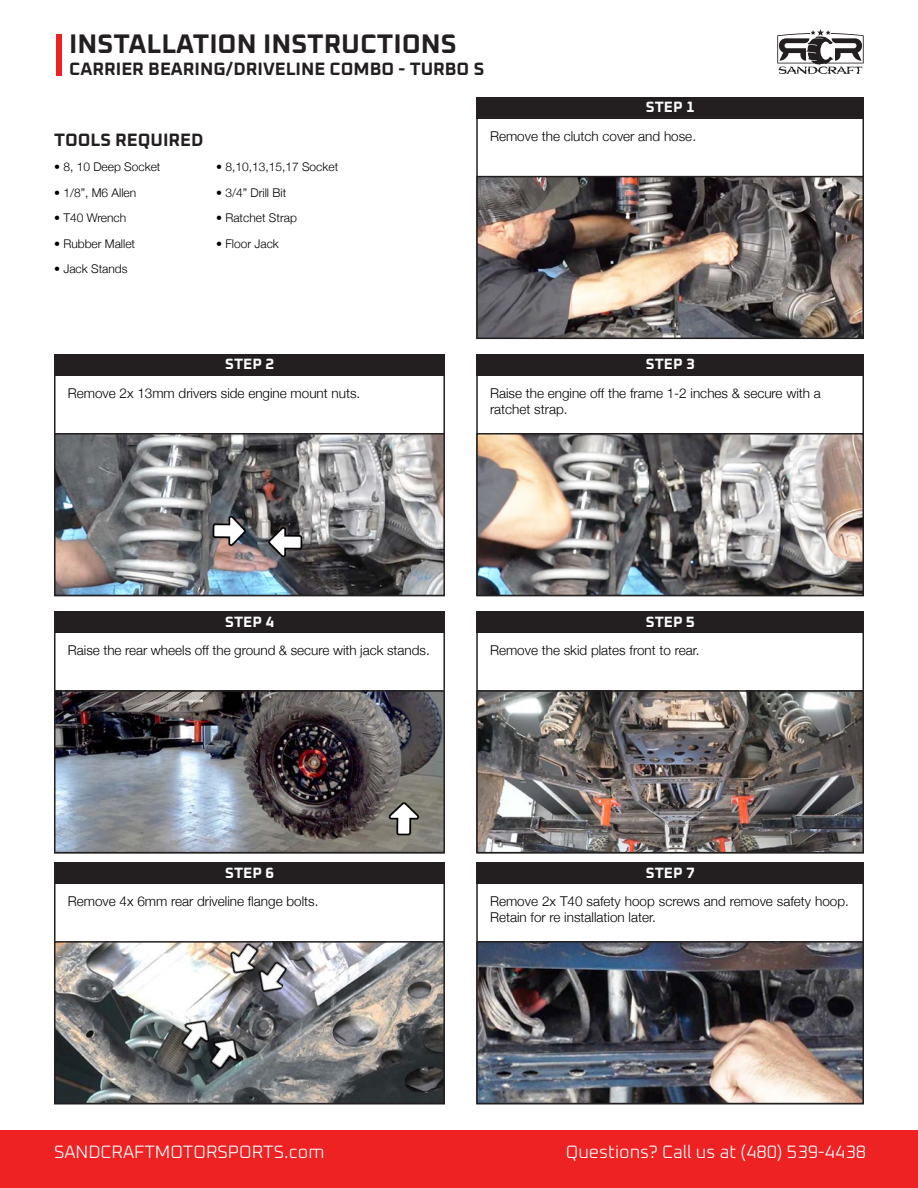
<style>
.page{position:relative;width:918px;height:1188px;background:#fff}
.page>*{position:absolute;margin:0;border:0;box-sizing:border-box;transform-origin:0 0}
.t1{font:700 27px "Oxanium";color:#231f20}
.Copy_-_Main_-_White{font:300 18px "Oxanium";color:#fff}
.t2{font:700 18px "Oxanium";color:#231f20}
.t3{font:700 15px "Oxanium";color:#fff}
.Copy_-_Main_-_White-2{font:300 13.5px/16.2px "Helvetica Neue";color:#000}
.Copy_-_Main_-_White-3{font:300 12px "Helvetica Neue";color:#000}
</style>
<div class="page">
<div style="left:56px;top:34px;width:5px;height:41px;background:#ee2123"></div>
<svg style="left:777px;top:29px;width:87px;height:45px"></svg>
<div style="left:0;top:1131px;width:918px;height:57px;background:#ee2123"></div>
<div style="left:476px;top:97px;width:388px;height:21px;background:#231f20"></div>
<div style="left:54px;top:354px;width:391px;height:22px;background:#231f20"></div>
<div style="left:476px;top:354px;width:388px;height:22px;background:#231f20"></div>
<div style="left:54px;top:612px;width:391px;height:21px;background:#231f20"></div>
<div style="left:476px;top:612px;width:388px;height:21px;background:#231f20"></div>
<div style="left:54px;top:862px;width:391px;height:22px;background:#231f20"></div>
<div style="left:476px;top:862px;width:388px;height:22px;background:#231f20"></div>
<img style="left:479px;top:179px;width:382px;height:157px">
<div style="left:476px;top:176px;width:388px;height:163px;border:2px solid #231f20"></div>
<img style="left:57px;top:436px;width:385px;height:157px">
<div style="left:54px;top:433px;width:391px;height:163px;border:2px solid #231f20"></div>
<img style="left:479px;top:436px;width:382px;height:157px">
<div style="left:476px;top:433px;width:388px;height:163px;border:2px solid #231f20"></div>
<img style="left:57px;top:693px;width:385px;height:157px">
<div style="left:54px;top:690px;width:391px;height:163px;border:2px solid #231f20"></div>
<img style="left:479px;top:693px;width:382px;height:157px">
<div style="left:476px;top:690px;width:388px;height:163px;border:2px solid #231f20"></div>
<img style="left:57px;top:944px;width:385px;height:157px">
<div style="left:54px;top:941px;width:391px;height:163px;border:2px solid #231f20"></div>
<img style="left:479px;top:944px;width:382px;height:157px">
<div style="left:476px;top:941px;width:388px;height:163px;border:2px solid #231f20"></div>
<img style="left:211px;top:516px;width:36px;height:30px">
<img style="left:268px;top:527px;width:35px;height:30px">
<img style="left:389px;top:801px;width:30px;height:36px">
<img style="left:203px;top:1029px;width:45px;height:46px">
<img style="left:219px;top:941px;width:46px;height:41px">
<img style="left:174px;top:1010px;width:45px;height:47px">
<img style="left:248px;top:954px;width:45px;height:47px">
<p class="t1" style="left:69px;top:26px;width:389px">INSTALLATION INSTRUCTIONS</p>
<p class="t2" style="left:69px;top:57px;width:416px">CARRIER BEARING/DRIVELINE COMBO - TURBO S</p>
<p class="t3" style="left:646px;top:97px;width:50px">STEP 1</p>
<p class="t2" style="left:54px;top:128px;width:151px">TOOLS REQUIRED</p>
<p class="Copy_-_Main_-_White-3" style="left:54px;top:157px;width:108px">• 8, 10 Deep Socket</p>
<p class="Copy_-_Main_-_White-3" style="left:216px;top:157px;width:124px">• 8,10,13,15,17 Socket</p>
<p class="Copy_-_Main_-_White-3" style="left:54px;top:183px;width:84px">• 1/8”, M6 Allen</p>
<p class="Copy_-_Main_-_White-3" style="left:216px;top:183px;width:72px">• 3/4” Drill Bit</p>
<p class="Copy_-_Main_-_White-3" style="left:54px;top:208px;width:74px">• T40 Wrench</p>
<p class="Copy_-_Main_-_White-3" style="left:216px;top:208px;width:82px">• Ratchet Strap</p>
<p class="Copy_-_Main_-_White-3" style="left:54px;top:234px;width:83px">• Rubber Mallet</p>
<p class="Copy_-_Main_-_White-3" style="left:216px;top:234px;width:64px">• Floor Jack</p>
<p class="Copy_-_Main_-_White-3" style="left:54px;top:259px;width:75px">• Jack Stands</p>
<p class="Copy_-_Main_-_White-2" style="left:490px;top:127px;width:208px">Remove the clutch cover and hose.</p>
<p class="t3" style="left:225px;top:355px;width:50px">STEP 2</p>
<p class="t3" style="left:646px;top:355px;width:50px">STEP 3</p>
<p class="Copy_-_Main_-_White-2" style="left:68px;top:384px;width:294px">Remove 2x 13mm drivers side engine mount nuts.</p>
<p class="Copy_-_Main_-_White-2" style="left:490px;top:384px;width:332px">Raise the engine off the frame 1-2 inches &amp; secure with a</p>
<p class="Copy_-_Main_-_White-2" style="left:490px;top:400px;width:79px">ratchet strap.</p>
<p class="t3" style="left:225px;top:612px;width:50px">STEP 4</p>
<p class="t3" style="left:646px;top:612px;width:50px">STEP 5</p>
<p class="Copy_-_Main_-_White-2" style="left:68px;top:641px;width:363px">Raise the rear wheels off the ground &amp; secure with jack stands.</p>
<p class="Copy_-_Main_-_White-2" style="left:490px;top:641px;width:211px">Remove the skid plates front to rear.</p>
<p class="t3" style="left:225px;top:863px;width:50px">STEP 6</p>
<p class="t3" style="left:646px;top:863px;width:50px">STEP 7</p>
<p class="Copy_-_Main_-_White-2" style="left:68px;top:892px;width:252px">Remove 4x 6mm rear driveline flange bolts.</p>
<p class="Copy_-_Main_-_White-2" style="left:490px;top:892px;width:360px">Remove 2x T40 safety hoop screws and remove safety hoop.<br>Retain for re installation later.</p>
<p class="Copy_-_Main_-_White" style="left:54px;top:1140px;width:272px">SANDCRAFTMOTORSPORTS.com</p>
<p class="Copy_-_Main_-_White" style="left:566px;top:1140px;width:302px">Questions? Call us at (480) 539-4438</p>
</div>
